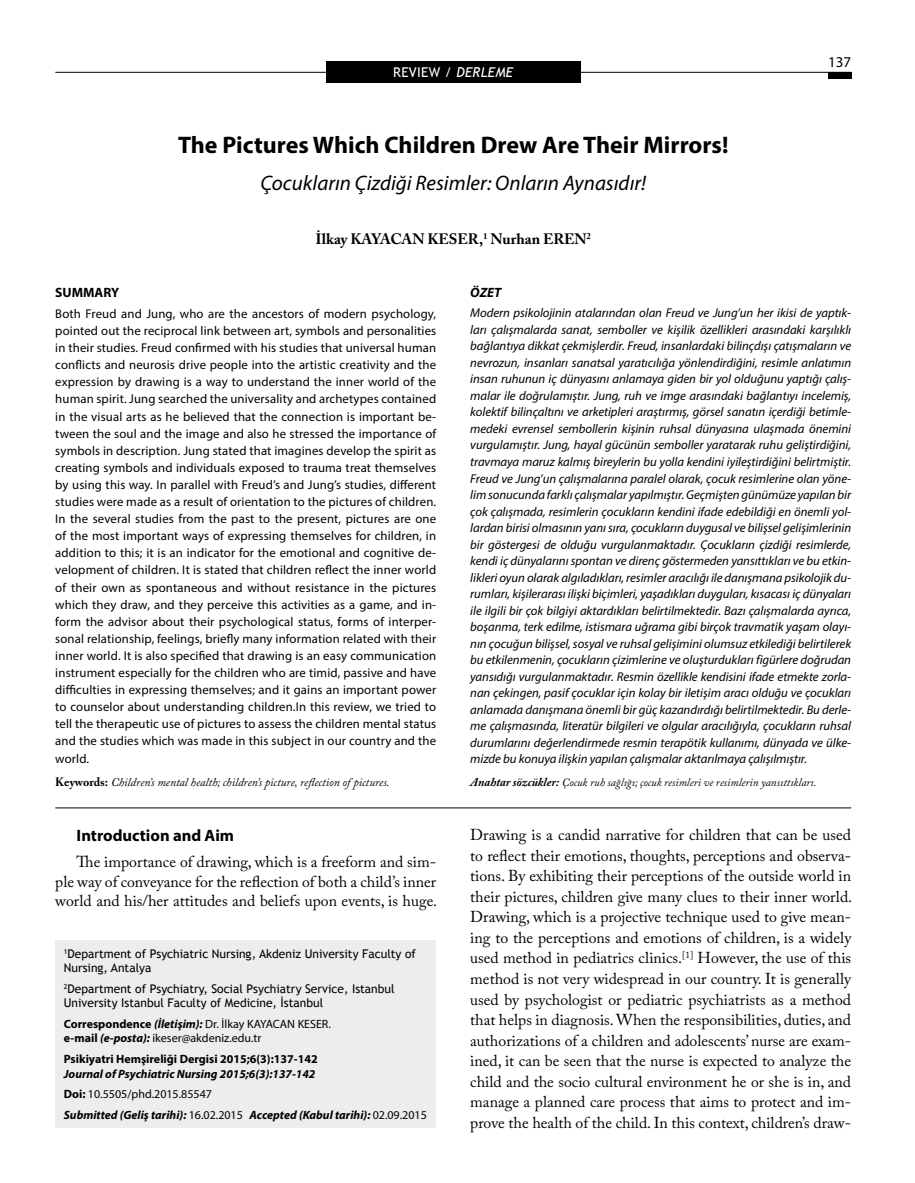
<style>
.page{position:relative;width:915px;height:1183px;background:#fff}
.page>*{position:absolute;margin:0;border:0;box-sizing:border-box;transform-origin:0 0}
.t1{font:700 24px "Myriad Pro";color:#000}
.t2{font:italic 21px "Myriad Pro";color:#000}
.t3{font:700 16.5px "Myriad Pro";color:#000}
.t4{font:15.75px/20.5px "Adobe Caslon Pro";color:#000;text-align:justify}
.t5{font:700 15px "Adobe Caslon Pro";letter-spacing:-.01em;color:#000}
.t6{font:15px "Myriad Pro";color:#000}
.t7{font:13.5px "Trebuchet MS";letter-spacing:.02em;color:#fff}
.t8{font:700 13.5px "Myriad Pro";color:#000}
.t9{font:italic 700 13.5px "Myriad Pro";color:#000}
.t10{font:italic 12.75px/16.5px "Myriad Pro";letter-spacing:-.005em;color:#000;text-align:justify}
.t11{font:12.75px/17.1px "Myriad Pro";letter-spacing:.01em;color:#000;text-align:justify}
.t12{font:12px/14.4px "Trebuchet MS";color:#000}
.t13{font:italic 700 12px/20.9px "Myriad Pro";color:#000}
.t14{font:12px/14.4px "Myriad Pro";color:#000}
.t15{font:700 12px "Myriad Pro";color:#000}
.t16{font:italic 11.7px "Adobe Caslon Pro";color:#000}
.t17{font:italic 11.25px "Adobe Caslon Pro";color:#000}
.s1{font-style:italic}
.s2{font-weight:700;font-style:normal;font-size:12px}
.s3{font-weight:700}
.s4{font-weight:700;font-style:italic}
.s5{font-style:normal}
.s6{font-weight:400;font-style:normal}
.s7{font-weight:700;font-size:12px}
</style>
<div class="page">
<div style="left:827px;top:72px;width:23px;height:7px;background:#000"></div>
<hr style="left:55px;top:72px;width:795px;height:1px;background:#000">
<div style="left:326px;top:61px;width:254px;height:22px;background:#000"></div>
<div style="left:55px;top:939px;width:381px;height:188px;background:#ededee"></div>
<hr style="left:55px;top:807px;width:795px;height:1px;background:#000">
<p class="t7" style="left:393px;top:64px;width:121px">REVIEW / <span class="s1">DERLEME</span></p>
<h1 class="t1" style="left:178px;top:129px;width:551px">The Pictures Which Children Drew Are Their Mirrors!</h1>
<h2 class="t2" style="left:260px;top:170px;width:387px">Çocukların Çizdiği Resimler: Onların Aynasıdır!</h2>
<p class="t5" style="left:315px;top:230px;width:277px">İlkay KAYACAN KESER,<sup>1</sup> Nurhan EREN<sup>2</sup></p>
<p class="t6" style="left:827px;top:52px;width:25px">137</p>
<p class="t8" style="left:55px;top:283px;width:66px">SUMMARY</p>
<p class="t11" style="left:55px;top:305px;width:382px">Both Freud and Jung, who are the ancestors of modern psychology, pointed out the reciprocal link between art, symbols and personalities in their studies. Freud confirmed with his studies that universal human conflicts and neurosis drive people into the artistic creativity and the expression by drawing is a way to understand the inner world of the human spirit. Jung searched the universality and archetypes contained in the visual arts as he believed that the connection is important be&shy;tween the soul and the image and also he stressed the importance of symbols in description. Jung stated that imagines develop the spirit as creating symbols and individuals exposed to trauma treat themselves by using this way. In parallel with Freud’s and Jung’s studies, different studies were made as a result of orientation to the pictures of children.<br>In the several studies from the past to the present, pictures are one of the most important ways of expressing themselves for children, in addition to this; it is an indicator for the emotional and cognitive de&shy;velopment of children. It is stated that children reflect the inner world of their own as spontaneous and without resistance in the pictures which they draw, and they perceive this activities as a game, and in&shy;form the advisor about their psychological status, forms of interper&shy;sonal relationship, feelings, briefly many information related with their inner world. It is also specified that drawing is an easy communication instrument especially for the children who are timid, passive and have difficulties in expressing themselves; and it gains an important power to counselor about understanding children.In this review, we tried to tell the therapeutic use of pictures to assess the children mental status and the studies which was made in this subject in our country and the world.</p>
<p class="t16" style="left:55px;top:775px;width:336px"><span class="s2">Keywords:</span> Children’s mental health; children’s picture, reflection of pictures.</p>
<p class="t3" style="left:77px;top:824px;width:159px">Introduction and Aim</p>
<p class="t4" style="left:55px;top:851px;width:383px;line-height:19.5px;text-indent:21px">The importance of drawing, which is a freeform and sim&shy;ple way of conveyance for the reflection of both a child’s inner world and his/her attitudes and beliefs upon events, is huge.</p>
<p class="t12" style="left:64px;top:945px;width:353px"><sup>1</sup>Department of Psychiatric Nursing, Akdeniz University Faculty of<br>Nursing, Antalya</p>
<p class="t12" style="left:64px;top:981px;width:332px"><sup>2</sup>Department of Psychiatry, Social Psychiatry Service, Istanbul<br>University Istanbul Faculty of Medicine, İstanbul</p>
<p class="t14" style="left:64px;top:1016px;width:268px"><span class="s3">Correspondence</span> <span class="s4">(İletişim):</span> Dr. İlkay KAYACAN KESER. <span class="s3">e-mail</span> <span class="s4">(e-posta):</span> ikeser@akdeniz.edu.tr</p>
<p class="t15" style="left:64px;top:1050px;width:255px">Psikiyatri Hemşireliği Dergisi 2015;6(3):137-142</p>
<p class="t13" style="left:64px;top:1062px;width:364px">Journal of Psychiatric Nursing 2015;6(3):137-142<br><span class="s5">Doi:</span> <span class="s6">10.5505/phd.2015.85547<br></span>Submitted (Geliş tarihi): <span class="s6">16.02.2015</span> Accepted (Kabul tarihi): <span class="s6">02.09.2015</span></p>
<p class="t9" style="left:470px;top:283px;width:33px">ÖZET</p>
<p class="t10" style="left:470px;top:304px;width:382px">Modern psikolojinin atalarından olan Freud ve Jung’un her ikisi de yaptık&shy;ları çalışmalarda sanat, semboller ve kişilik özellikleri arasındaki karşılıklı bağlantıya dikkat çekmişlerdir. Freud, insanlardaki bilinçdışı çatışmaların ve nevrozun, insanları sanatsal yaratıcılığa yönlendirdiğini, resimle anlatımın insan ruhunun iç dünyasını anlamaya giden bir yol olduğunu yaptığı çalış&shy;malar ile doğrulamıştır. Jung, ruh ve imge arasındaki bağlantıyı incelemiş, kolektif bilinçaltını ve arketipleri araştırmış, görsel sanatın içerdiği betimle&shy;medeki evrensel sembollerin kişinin ruhsal dünyasına ulaşmada önemini vurgulamıştır. Jung, hayal gücünün semboller yaratarak ruhu geliştirdiğini, travmaya maruz kalmış bireylerin bu yolla kendini iyileştirdiğini belirtmiştir.<br>Freud ve Jung’un çalışmalarına paralel olarak, çocuk resimlerine olan yöne&shy;lim sonucunda farklı çalışmalar yapılmıştır. Geçmişten günümüze yapılan bir çok çalışmada, resimlerin çocukların kendini ifade edebildiği en önemli yol&shy;lardan birisi olmasının yanı sıra, çocukların duygusal ve bilişsel gelişimlerinin bir göstergesi de olduğu vurgulanmaktadır. Çocukların çizdiği resimlerde, kendi iç dünyalarını spontan ve direnç göstermeden yansıttıkları ve bu etkin&shy;likleri oyun olarak algıladıkları, resimler aracılığı ile danışmana psikolojik du&shy;rumları, kişilerarası ilişki biçimleri, yaşadıkları duyguları, kısacası iç dünyaları ile ilgili bir çok bilgiyi aktardıkları belirtilmektedir. Bazı çalışmalarda ayrıca, boşanma, terk edilme, istismara uğrama gibi birçok travmatik yaşam olayı&shy;nın çocuğun bilişsel, sosyal ve ruhsal gelişimini olumsuz etkilediği belirtilerek bu etkilenmenin, çocukların çizimlerine ve oluşturdukları figürlere doğrudan yansıdığı vurgulanmaktadır. Resmin özellikle kendisini ifade etmekte zorla&shy;nan çekingen, pasif çocuklar için kolay bir iletişim aracı olduğu ve çocukları anlamada danışmana önemli bir güç kazandırdığı belirtilmektedir. Bu derle&shy;me çalışmasında, literatür bilgileri ve olgular aracılığıyla, çocukların ruhsal durumlarını değerlendirmede resmin terapötik kullanımı, dünyada ve ülke&shy;mizde bu konuya ilişkin yapılan çalışmalar aktarılmaya çalışılmıştır.</p>
<p class="t17" style="left:470px;top:775px;width:348px"><span class="s7">Anahtar sözcükler:</span> Çocuk ruh sağlığı; çocuk resimleri ve resimlerin yansıttıkları.</p>
<p class="t4" style="left:470px;top:824px;width:383px">Drawing is a candid narrative for children that can be used to reflect their emotions, thoughts, perceptions and observa&shy;tions. By exhibiting their perceptions of the outside world in their pictures, children give many clues to their inner world.<br>Drawing, which is a projective technique used to give mean&shy;ing to the perceptions and emotions of children, is a widely used method in pediatrics clinics.<sup>[1]</sup> However, the use of this method is not very widespread in our country. It is generally used by psychologist or pediatric psychiatrists as a method that helps in diagnosis. When the responsibilities, duties, and authorizations of a children and adolescents’ nurse are exam&shy;ined, it can be seen that the nurse is expected to analyze the child and the socio cultural environment he or she is in, and manage a planned care process that aims to protect and im&shy;prove the health of the child. In this context, children’s draw-</p>
</div>
